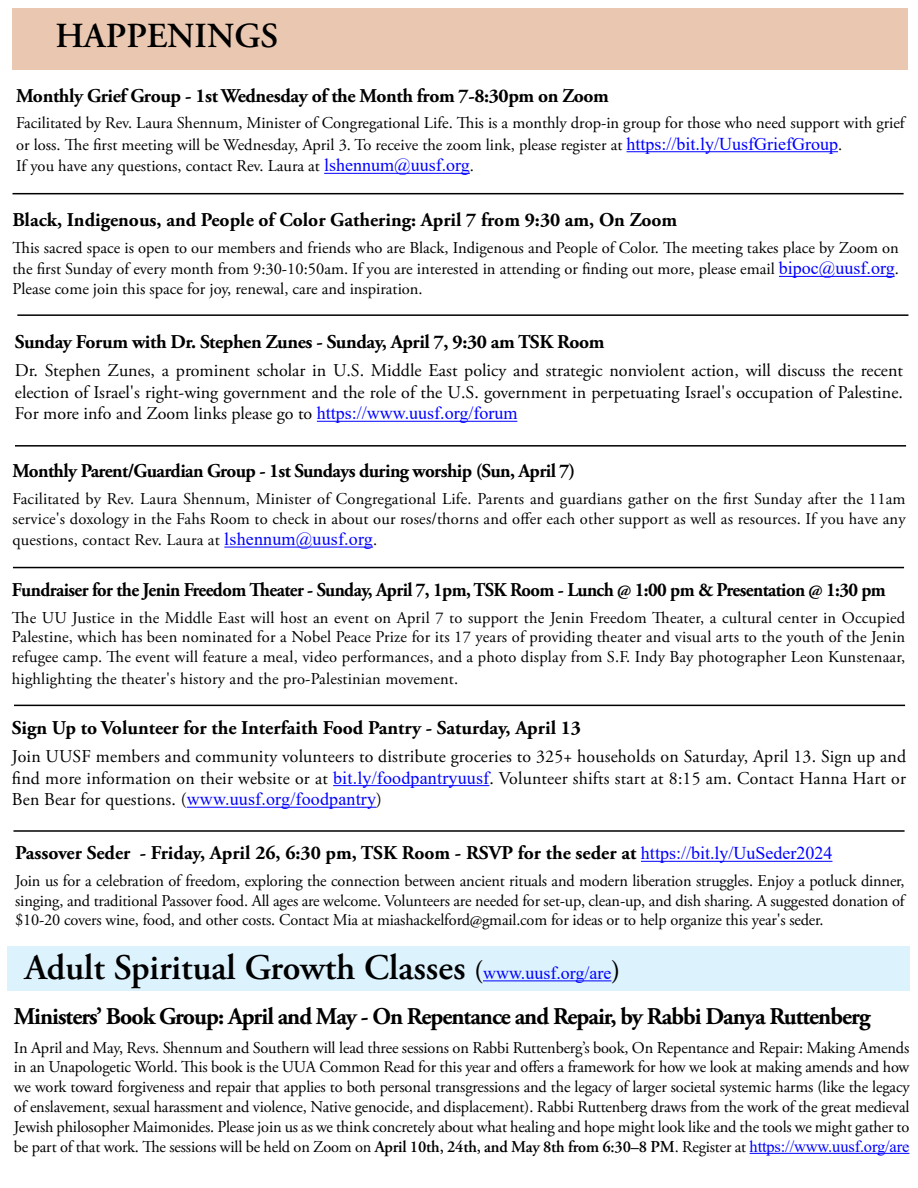
<style>
.page{position:relative;width:918px;height:1188px;background:#fff}
.page>*{position:absolute;margin:0;border:0;box-sizing:border-box;transform-origin:0 0}
.t1{font:600 36px "Adobe Garamond Pro";color:#000}
.t2{font:600 35.1px "Adobe Garamond Pro";color:#000}
.t3{font:700 24px "Adobe Garamond Pro";letter-spacing:-.04em;color:#000}
.t4{font:700 19.5px "Adobe Garamond Pro";color:#000}
.t5{font:700 19.5px "Adobe Garamond Pro";letter-spacing:-.02em;color:#000}
.t6{font:700 19.5px "Adobe Garamond Pro";letter-spacing:-.02em;color:#000;scale:.95 1}
.t7{font:18px/21.6px "Adobe Garamond Pro";letter-spacing:.01em;color:#000;text-align:justify}
.t8{font:18px "Times New Roman";letter-spacing:.01em;color:#00f}
.t9{font:16.5px/19.8px "Adobe Garamond Pro";color:#000}
.s1{font-family:"Times New Roman";font-size:18px;color:#00f}
.s2{font-family:"Times New Roman";color:#00f}
.s3{font-family:"Adobe Garamond Pro";color:#000}
.s4{font-family:"Times New Roman";font-weight:400;font-size:18px;color:#00f}
.s5{font-size:27px}
.s6{font-weight:600}
</style>
<div class="page">
<div style="left:7px;top:946px;width:902px;height:45px;background:#dcf2fd"></div>
<hr style="left:483px;top:980px;width:128px;height:1px;background:#00f">
<div style="left:13px;top:9px;width:895px;height:61px;background:#e9c7b1"></div>
<hr style="left:13px;top:193px;width:891px;height:1px;background:#000">
<hr style="left:779px;top:276px;width:116px;height:1px;background:#00f">
<hr style="left:224px;top:547px;width:149px;height:1px;background:#00f">
<hr style="left:13px;top:830px;width:892px;height:2px;background:#000">
<hr style="left:317px;top:421px;width:200px;height:1px;background:#00f">
<hr style="left:13px;top:567px;width:891px;height:1px;background:#000">
<hr style="left:333px;top:785px;width:156px;height:1px;background:#00f">
<hr style="left:187px;top:807px;width:189px;height:1px;background:#00f">
<hr style="left:641px;top:861px;width:191px;height:1px;background:#00f">
<hr style="left:14px;top:705px;width:891px;height:1px;background:#000">
<hr style="left:627px;top:151px;width:211px;height:1px;background:#00f">
<hr style="left:324px;top:173px;width:146px;height:1px;background:#00f">
<hr style="left:17px;top:314px;width:891px;height:2px;background:#000">
<hr style="left:15px;top:445px;width:891px;height:2px;background:#000">
<hr style="left:750px;top:1153px;width:159px;height:1px;background:#00f">
<h2 class="t2" style="left:55px;top:16px;width:224px">HAPPENINGS</h2>
<p class="t5" style="left:16px;top:84px;width:594px">Monthly Grief Group - 1st Wednesday of the Month from 7-8:30pm on Zoom</p>
<p class="t9" style="left:16px;top:113px;width:890px;line-height:21.6px">Facilitated by Rev. Laura Shennum, Minister of Congregational Life. This is a monthly drop-in group for those who need support with grief or loss. The first meeting will be Wednesday, April 3. To receive the zoom link, please register at <span class="s1">https://bit.ly/UusfGriefGroup</span>.<br>If you have any questions, contact Rev. Laura at <span class="s1">lshennum@uusf.org</span>.</p>
<p class="t4" style="left:13px;top:209px;width:666px">Black, Indigenous, and People of Color Gathering: April 7 from 9:30 am, On Zoom</p>
<p class="t9" style="left:13px;top:237px;width:888px;line-height:21.6px">This sacred space is open to our members and friends who are Black, Indigenous and People of Color. The meeting takes place by Zoom on the first Sunday of every month from 9:30-10:50am. If you are interested in attending or finding out more, please email <span class="s1">bipoc@uusf.org</span>.</p>
<p class="t9" style="left:13px;top:280px;width:412px">Please come join this space for joy, renewal, care and inspiration.</p>
<p class="t5" style="left:15px;top:330px;width:591px">Sunday Forum with Dr. Stephen Zunes - Sunday, April 7, 9:30 am TSK Room</p>
<p class="t7" style="left:15px;top:360px;width:890px">Dr. Stephen Zunes, a prominent scholar in U.S. Middle East policy and strategic nonviolent action, will discuss the recent election of Israel's right-wing government and the role of the U.S. government in perpetuating Israel's occupation of Palestine.<br>For more info and Zoom links please go to <span class="s2">https://www.uusf.org/forum</span></p>
<p class="t5" style="left:13px;top:460px;width:564px">Monthly Parent/Guardian Group - 1st Sundays during worship (Sun, April 7)</p>
<p class="t9" style="left:13px;top:489px;width:895px">Facilitated by Rev. Laura Shennum, Minister of Congregational Life. Parents and guardians gather on the first Sunday after the 11am service's doxology in the Fahs Room to check in about our roses/thorns and offer each other support as well as resources. If you have any</p>
<p class="t9" style="left:13px;top:531px;width:366px">questions, contact Rev. Laura at <span class="s1">lshennum@uusf.org</span>.</p>
<p class="t6" style="left:12px;top:579px;width:921px">Fundraiser for the Jenin Freedom Theater - Sunday, April 7, 1pm, TSK Room - Lunch @ 1:00 pm &amp; Presentation @ 1:30 pm</p>
<p class="t9" style="left:12px;top:608px;width:895px;text-align:justify">The UU Justice in the Middle East will host an event on April 7 to support the Jenin Freedom Theater, a cultural center in Occupied Palestine, which has been nominated for a Nobel Peace Prize for its 17 years of providing theater and visual arts to the youth of the Jenin refugee camp. The event will feature a meal, video performances, and a photo display from S.F. Indy Bay photographer Leon Kunstenaar,</p>
<p class="t9" style="left:12px;top:669px;width:448px">highlighting the theater's history and the pro-Palestinian movement.</p>
<p class="t4" style="left:12px;top:716px;width:571px">Sign Up to Volunteer for the Interfaith Food Pantry - Saturday, April 13</p>
<p class="t7" style="left:12px;top:746px;width:896px">Join UUSF members and community volunteers to distribute groceries to 325+ households on Saturday, April 13. Sign up and find more information on their website or at <span class="s2">bit.ly/foodpantryuusf</span>. Volunteer shifts start at 8:15 am. Contact Hanna Hart or</p>
<p class="t8" style="left:12px;top:787px;width:372px"><span class="s3">Ben Bear for questions. (</span>www.uusf.org/foodpantry<span class="s3">)</span></p>
<p class="t4" style="left:15px;top:842px;width:819px">Passover Seder - Friday, April 26, 6:30 pm, TSK Room - RSVP for the seder at <span class="s4">https://bit.ly/UuSeder2024</span></p>
<p class="t9" style="left:15px;top:871px;width:891px;text-align:justify">Join us for a celebration of freedom, exploring the connection between ancient rituals and modern liberation struggles. Enjoy a potluck dinner, singing, and traditional Passover food. All ages are welcome. Volunteers are needed for set-up, clean-up, and dish sharing. A suggested donation of $10-20 covers wine, food, and other costs. Contact Mia at miashackelford@gmail.com for ideas or to help organize this year's seder.</p>
<h1 class="t1" style="left:25px;top:947px;width:597px">Adult Spiritual Growth Classes <span class="s5">(</span><span class="s4">www.uusf.org/are</span><span class="s5">)</span></h1>
<h3 class="t3" style="left:14px;top:1003px;width:858px">Ministers’ Book Group: April and May - On Repentance and Repair, by Rabbi Danya Ruttenberg</h3>
<p class="t9" style="left:14px;top:1038px;width:897px;text-align:justify">In April and May, Revs. Shennum and Southern will lead three sessions on Rabbi Ruttenberg’s book, On Repentance and Repair: Making Amends in an Unapologetic World. This book is the UUA Common Read for this year and offers a framework for how we look at making amends and how we work toward forgiveness and repair that applies to both personal transgressions and the legacy of larger societal systemic harms (like the legacy of enslavement, sexual harassment and violence, Native genocide, and displacement). Rabbi Ruttenberg draws from the work of the great medieval Jewish philosopher Maimonides. Please join us as we think concretely about what healing and hope might look like and the tools we might gather to be part of that work. The sessions will be held on Zoom on <span class="s6">April 10th, 24th, and May 8th from 6:30–8 PM</span>. Register at <span class="s2">https://www.uusf.org/are</span></p>
</div>
